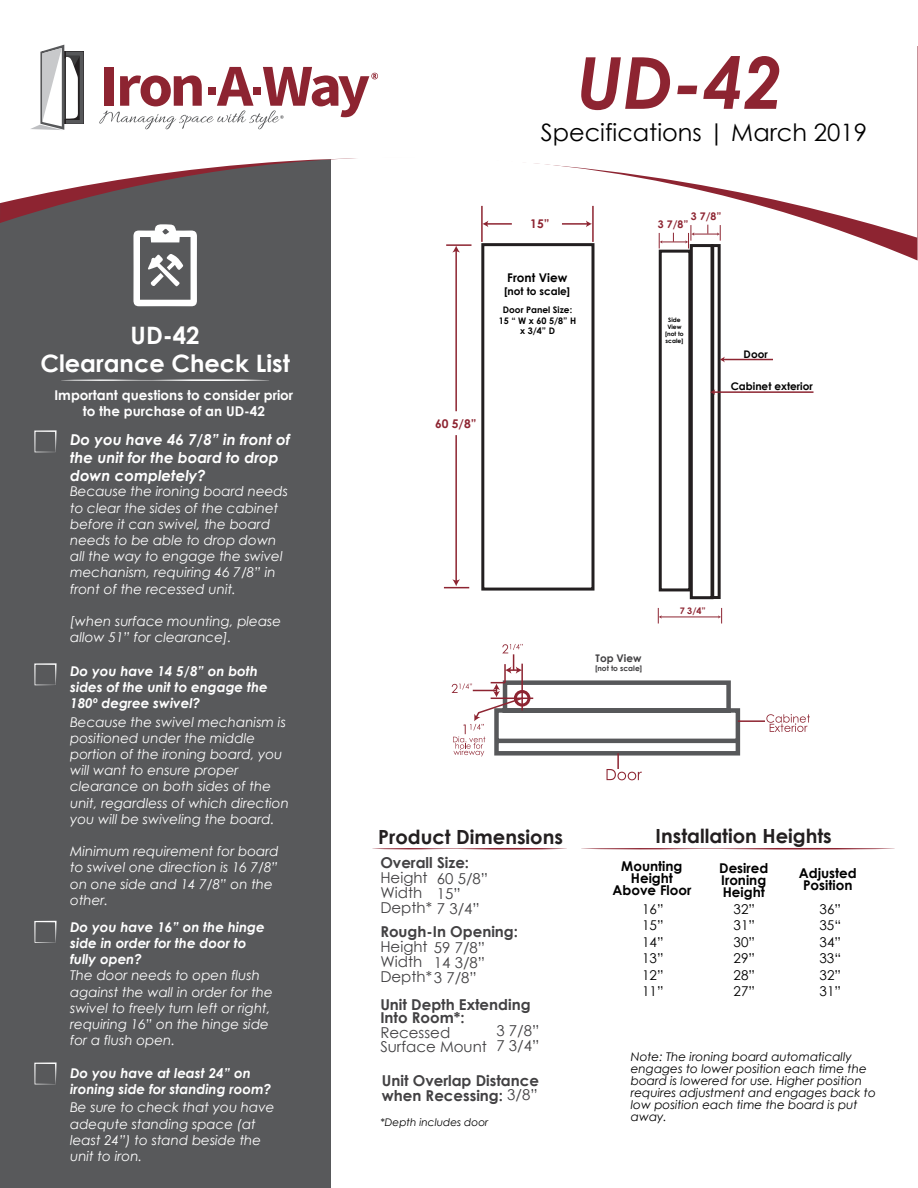
<style>
.page{position:relative;width:918px;height:1188px;background:#fff}
.page>*{position:absolute;margin:0;border:0;box-sizing:border-box;transform-origin:0 0}
.t1{font:24px "Century Gothic";color:#000}
.t2{font:700 24px/28.8px "Century Gothic";color:#fff;text-align:center}
.t3{font:700 19.5px "Century Gothic";color:#231f20}
.t4{font:15px/15px "Century Gothic";color:#424143}
.t5{font:700 15px/13.5px "Century Gothic";color:#424143}
.t6{font:italic 700 15px/18px "Century Gothic";color:#fff}
.t7{font:italic 13.5px/16.2px "Century Gothic";color:#fff}
.t8{font:italic 700 13.5px/16.2px "Century Gothic";color:#fff}
.t9{font:700 13.5px/12px "Century Gothic";color:#000;text-align:center}
.t10{font:700 13.5px/16.2px "Century Gothic";color:#fff;text-align:center}
.t11{font:13.5px/16.5px "Century Gothic";color:#000;text-align:justify}
.t12{font:italic 12px/12px "Century Gothic";color:#000}
.t13{font:700 12px "Century Gothic";color:#8d2431}
.t14{font:700 12px "Century Gothic";color:#000}
.t15{font:700 10.5px "Century Gothic";color:#000}
.t16{font:italic 10.5px "Century Gothic";color:#000}
.t17{font:700 10.5px "Century Gothic";color:#8d2431}
.t18{font:700 10.5px "Century Gothic";color:#414042}
.t19{font:700 9px/10.8px "Century Gothic";color:#000;text-align:center}
.t20{font:700 9px "Century Gothic";color:#8d2431}
.t21{font:700 7.5px "Century Gothic";color:#414042}
.t22{font:700 6px/7.2px "Century Gothic";color:#000;text-align:center}
.s1{font-weight:400}
</style>
<div class="page">
<div style="left:0;top:123px;width:331px;height:1065px;background:#58595b"></div>
<svg style="left:61px;top:379px;width:208px;height:2px"></svg>
<svg style="left:34px;top:430px;width:23px;height:22px"></svg>
<svg style="left:34px;top:663px;width:23px;height:22px"></svg>
<svg style="left:34px;top:921px;width:23px;height:22px"></svg>
<svg style="left:34px;top:1062px;width:23px;height:22px"></svg>
<svg style="left:133px;top:261px;width:64px;height:45px"></svg>
<div style="left:481px;top:243px;width:113px;height:348px;border:3px solid #231f20"></div>
<hr style="left:455px;top:250px;width:2px;height:161px;background:#8d2431">
<hr style="left:455px;top:435px;width:2px;height:146px;background:#8d2431">
<svg style="left:444px;top:579px;width:25px;height:9px"></svg>
<div style="left:659px;top:250px;width:32px;height:341px;border:3px solid #231f20"></div>
<div style="left:690px;top:244px;width:24px;height:355px;border:3px solid #231f20"></div>
<div style="left:711px;top:244px;width:10px;height:355px;border:3px solid #231f20"></div>
<svg style="left:372px;top:848px;width:195px;height:2px"></svg>
<svg style="left:581px;top:848px;width:314px;height:2px"></svg>
<hr style="left:661px;top:617px;width:58px;height:1px;background:#8d2431">
<svg style="left:658px;top:608px;width:4px;height:16px"></svg>
<svg style="left:718px;top:608px;width:4px;height:16px"></svg>
<hr style="left:723px;top:359px;width:50px;height:1px;background:#8d2431">
<svg style="left:719px;top:357px;width:6px;height:5px"></svg>
<hr style="left:714px;top:391px;width:100px;height:2px;background:#8d2431">
<svg style="left:710px;top:389px;width:5px;height:6px"></svg>
<hr style="left:738px;top:720px;width:27px;height:2px;background:#8d2431">
<svg style="left:766px;top:714px;width:44px;height:18px"></svg>
<svg style="left:452px;top:644px;width:290px;height:136px"></svg>
<svg style="left:133px;top:46px;width:785px;height:215px"></svg>
<svg style="left:0;top:44px;width:917px;height:194px"></svg>
<svg style="left:30px;top:45px;width:53px;height:85px"></svg>
<svg style="left:98px;top:67px;width:280px;height:63px"></svg>
<svg style="left:581px;top:57px;width:89px;height:53px"></svg>
<svg style="left:677px;top:86px;width:20px;height:8px"></svg>
<svg style="left:703px;top:56px;width:76px;height:53px"></svg>
<h1 class="t2" style="left:40px;top:319px;width:251px">UD-42<br>Clearance Check List</h1>
<p class="t10" style="left:55px;top:386px;width:240px">Important questions to consider prior to the purchase of an UD-42</p>
<p class="t6" style="left:70px;top:430px;width:221px">Do you have 46 7/8” in front of the unit for the board to drop down completely?</p>
<p class="t7" style="left:70px;top:483px;width:219px">Because the ironing board needs to clear the sides of the cabinet before it can swivel, the board needs to be able to drop down all the way to engage the swivel mechanism, requiring 46 7/8” in front of the recessed unit.</p>
<p class="t7" style="left:70px;top:613px;width:213px">[when surface mounting, please allow 51” for clearance].</p>
<p class="t8" style="left:70px;top:662px;width:199px">Do you have 14 5/8” on both sides of the unit to engage the<br>180º degree swivel?</p>
<p class="t7" style="left:70px;top:713px;width:220px">Because the swivel mechanism is positioned under the middle portion of the ironing board, you will want to ensure proper clearance on both sides of the unit, regardless of which direction you will be swiveling the board.</p>
<p class="t7" style="left:70px;top:843px;width:210px">Minimum requirement for board to swivel one direction is 16 7/8” on one side and 14 7/8” on the other.</p>
<p class="t8" style="left:70px;top:918px;width:196px">Do you have 16” on the hinge side in order for the door to fully open?</p>
<p class="t7" style="left:70px;top:967px;width:204px">The door needs to open flush against the wall in order for the swivel to freely turn left or right, requiring 16” on the hinge side for a flush open.</p>
<p class="t8" style="left:70px;top:1064px;width:203px">Do you have at least 24” on ironing side for standing room?</p>
<p class="t7" style="left:70px;top:1099px;width:206px">Be sure to check that you have adequte standing space (at least 24”) to stand beside the unit to iron.</p>
<h1 class="t1" style="left:541px;top:115px;width:328px">Specifications | March 2019</h1>
<p class="t13" style="left:530px;top:214px;width:21px">15”</p>
<p class="t14" style="left:507px;top:269px;width:61px">Front View</p>
<p class="t15" style="left:504px;top:283px;width:68px">[not to scale]</p>
<p class="t19" style="left:499px;top:304px;width:79px">Door Panel Size:<br>15 “ W x 60 5/8” H x 3/4” D</p>
<p class="t13" style="left:435px;top:414px;width:43px">60 5/8”</p>
<p class="t17" style="left:691px;top:208px;width:32px">3 7/8”</p>
<p class="t17" style="left:658px;top:217px;width:32px">3 7/8”</p>
<p class="t22" style="left:665px;top:316px;width:20px">Side<br>View [not to scale]</p>
<p class="t15" style="left:744px;top:346px;width:26px">Door</p>
<p class="t15" style="left:731px;top:379px;width:84px">Cabinet exterior</p>
<p class="t18" style="left:596px;top:650px;width:47px">Top View</p>
<p class="t21" style="left:595px;top:662px;width:49px">[not to scale]</p>
<p class="t20" style="left:680px;top:604px;width:28px">7 3/4”</p>
<h2 class="t3" style="left:378px;top:822px;width:186px">Product Dimensions</h2>
<p class="t5" style="left:380px;top:855px;width:90px">Overall Size:</p>
<p class="t4" style="left:380px;top:870px;width:101px">Height<br>Width<br>Depth* 7 3/4”</p>
<p class="t4" style="left:437px;top:871px;width:53px">60 5/8”<br>15”</p>
<p class="t5" style="left:380px;top:924px;width:139px">Rough-In Opening:</p>
<p class="t4" style="left:380px;top:939px;width:106px">Height 59 7/8”<br>Width<br>Depth*3 7/8”</p>
<p class="t5" style="left:380px;top:997px;width:152px">Unit Depth Extending<br>Into Room*:</p>
<p class="t4" style="left:380px;top:1026px;width:108px;line-height:13.5px">Recessed<br>Surface Mount</p>
<p class="t4" style="left:434px;top:955px;width:53px">14 3/8”</p>
<p class="t4" style="left:496px;top:1023px;width:44px">3 7/8”<br>7 3/4”</p>
<p class="t5" style="left:382px;top:1072px;width:159px;line-height:15px">Unit Overlap Distance when Recessing: <span class="s1">3/8”</span></p>
<p class="t16" style="left:380px;top:1114px;width:110px">*Depth includes door</p>
<h2 class="t3" style="left:656px;top:822px;width:178px">Installation Heights</h2>
<p class="t9" style="left:613px;top:860px;width:80px">Mounting<br>Height<br>Above Floor</p>
<p class="t9" style="left:719px;top:861px;width:51px;text-align:left">Desired<br>Ironing<br>Height</p>
<p class="t9" style="left:799px;top:867px;width:60px">Adjusted<br>Position</p>
<p class="t11" style="left:642px;top:900px;width:23px">16” 15” 14” 13” 12” 11”</p>
<p class="t11" style="left:734px;top:900px;width:23px">32” 31” 30” 29” 28” 27”</p>
<p class="t11" style="left:820px;top:900px;width:23px">36” 35“ 34” 33“ 32” 31”</p>
<p class="t12" style="left:631px;top:1051px;width:247px">Note: The ironing board automatically engages to lower position each time the board is lowered for use. Higher position requires adjustment and engages back to low position each time the board is put away.</p>
</div>
